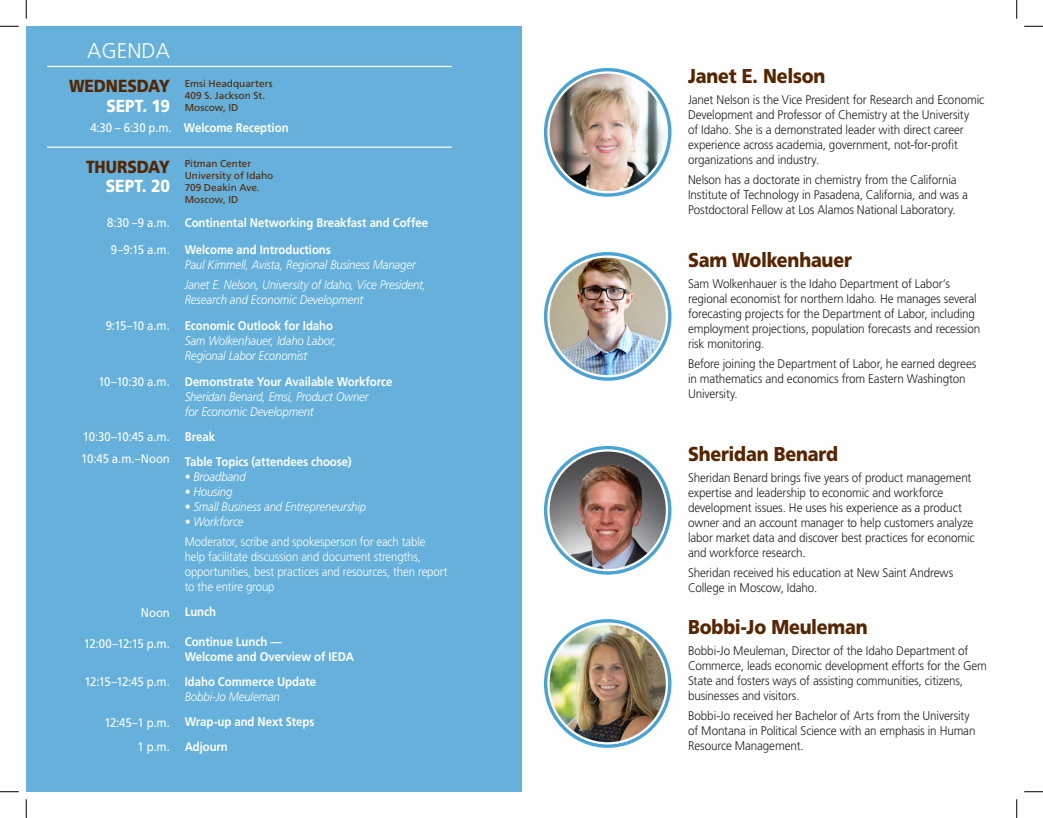
<style>
.page{position:relative;width:1043px;height:818px;background:#fff}
.page>*{position:absolute;margin:0;border:0;box-sizing:border-box;transform-origin:0 0}
.t1{font:300 21.25px "Frutiger LT Std";color:#fff}
.t2{font:900 20px "Frutiger LT Std";letter-spacing:-.01em;color:#572500;scale:.89 1}
.t3{font:900 17.5px/19.2px "Frutiger LT Std";letter-spacing:-.01em;color:#572500;text-align:right;scale:.89 1}
.t4{font:300 12.5px/15px "Frutiger LT Std";letter-spacing:-.01em;color:#231f20;scale:.93 1}
.t5{font:italic 300 12.5px/15px "Frutiger LT Std";letter-spacing:-.01em;color:#fff;scale:.91 1}
.t6{font:700 12.5px/15px "Frutiger LT Std";letter-spacing:-.005em;color:#fff;scale:.91 1}
.t7{font:300 12.5px/15px "Frutiger LT Std";letter-spacing:-.01em;color:#fff;scale:.91 1}
.t8{font:12.5px "Frutiger LT Std";letter-spacing:-.035em;color:#fff;scale:.91 1}
.t9{font:10px/12px "Frutiger LT Std";color:#572500}
.s1{color:#fff}
.s2{font-weight:400}
.s3{font-weight:700;font-style:normal}
.s4{font-weight:300;font-style:italic}
</style>
<div class="page">
<div style="left:544px;top:446px;width:127px;height:128px;border:9px solid #4aa3d5;border-radius:50%"></div>
<img style="left:548px;top:450px;width:119px;height:120px">
<div style="left:547px;top:449px;width:121px;height:122px;border:2px solid #fff;border-radius:50%"></div>
<div style="left:544px;top:619px;width:127px;height:128px;border:9px solid #4aa3d5;border-radius:50%"></div>
<img style="left:548px;top:623px;width:119px;height:120px">
<div style="left:547px;top:622px;width:121px;height:122px;border:2px solid #fff;border-radius:50%"></div>
<div style="left:544px;top:68px;width:127px;height:129px;border:9px solid #4aa3d5;border-radius:50%"></div>
<img style="left:548px;top:72px;width:119px;height:120px">
<div style="left:547px;top:71px;width:121px;height:122px;border:2px solid #fff;border-radius:50%"></div>
<div style="left:544px;top:252px;width:127px;height:129px;border:9px solid #4aa3d5;border-radius:50%"></div>
<img style="left:548px;top:256px;width:119px;height:120px">
<div style="left:547px;top:255px;width:121px;height:122px;border:2px solid #fff;border-radius:50%"></div>
<div style="left:26px;top:26px;width:495px;height:765px;background:#65b1db"></div>
<hr style="left:47px;top:66px;width:404px;height:1px;background:#fff">
<hr style="left:47px;top:146px;width:404px;height:2px;background:#fff">
<svg style="left:0;top:25px;width:19px;height:2px"></svg>
<svg style="left:1024px;top:25px;width:18px;height:2px"></svg>
<svg style="left:0;top:791px;width:19px;height:1px"></svg>
<svg style="left:1024px;top:791px;width:18px;height:1px"></svg>
<svg style="left:25px;top:0;width:2px;height:19px"></svg>
<svg style="left:25px;top:799px;width:2px;height:19px"></svg>
<svg style="left:1016px;top:0;width:1px;height:19px"></svg>
<svg style="left:1016px;top:799px;width:1px;height:19px"></svg>
<p class="t1" style="left:87px;top:38px;width:84px">AGENDA</p>
<p class="t3" style="left:69px;top:76px;width:115px">WEDNESDAY<br><span class="s1">SEPT. 19</span></p>
<p class="t9" style="left:185px;top:77px;width:89px">Emsi Headquarters<br>409 S. Jackson St.<br>Moscow, ID</p>
<p class="t6" style="left:90px;top:120px;width:219px"><span class="s2">4:30 – 6:30 p.m.</span> Welcome Reception</p>
<p class="t3" style="left:86px;top:157px;width:96px">THURSDAY<br><span class="s1">SEPT. 20</span></p>
<p class="t8" style="left:107px;top:216px;width:70px">8:30 –9 a.m.</p>
<p class="t8" style="left:111px;top:242px;width:66px">9–9:15 a.m.</p>
<p class="t8" style="left:106px;top:318px;width:72px">9:15–10 a.m.</p>
<p class="t8" style="left:98px;top:374px;width:80px">10–10:30 a.m.</p>
<p class="t8" style="left:83px;top:429px;width:97px">10:30–10:45 a.m.</p>
<p class="t8" style="left:81px;top:451px;width:99px">10:45 a.m.–Noon</p>
<p class="t8" style="left:141px;top:604px;width:33px">Noon</p>
<p class="t8" style="left:84px;top:636px;width:96px">12:00–12:15 p.m.</p>
<p class="t8" style="left:85px;top:674px;width:95px">12:15–12:45 p.m.</p>
<p class="t8" style="left:105px;top:715px;width:73px">12:45–1 p.m.</p>
<p class="t8" style="left:137px;top:739px;width:37px">1 p.m.</p>
<p class="t9" style="left:185px;top:158px;width:90px">Pitman Center<br>University of Idaho<br>709 Deakin Ave.<br>Moscow, ID</p>
<p class="t6" style="left:185px;top:216px;width:269px">Continental Networking Breakfast and Coffee</p>
<p class="t5" style="left:185px;top:242px;width:255px"><span class="s3">Welcome and Introductions<br></span>Paul Kimmell, Avista, Regional Business Manager</p>
<p class="t5" style="left:185px;top:277px;width:267px">Janet E. Nelson, University of Idaho, Vice President,<br>Research and Economic Development</p>
<p class="t5" style="left:185px;top:318px;width:168px"><span class="s3">Economic Outlook for Idaho<br></span>Sam Wolkenhauer, Idaho Labor,<br>Regional Labor Economist</p>
<p class="t5" style="left:185px;top:374px;width:230px"><span class="s3">Demonstrate Your Available Workforce<br></span>Sheridan Benard, Emsi, Product Owner<br>for Economic Development</p>
<p class="t6" style="left:185px;top:429px;width:35px">Break</p>
<p class="t6" style="left:185px;top:454px;width:185px">Table Topics (attendees choose)</p>
<p class="t5" style="left:185px;top:469px;width:69px">• Broadband</p>
<p class="t5" style="left:185px;top:484px;width:54px">• Housing</p>
<p class="t5" style="left:185px;top:499px;width:201px">• Small Business and Entrepreneurship</p>
<p class="t5" style="left:185px;top:514px;width:66px">• Workforce</p>
<p class="t7" style="left:185px;top:534px;width:290px">Moderator, scribe and spokesperson for each table help facilitate discussion and document strengths, opportunities, best practices and resources, then report to the entire group</p>
<p class="t6" style="left:185px;top:604px;width:36px">Lunch</p>
<p class="t6" style="left:185px;top:634px;width:188px">Continue Lunch —<br>Welcome and Overview of IEDA</p>
<p class="t6" style="left:185px;top:674px;width:146px">Idaho Commerce Update<br><span class="s4">Bobbi-Jo Meuleman</span></p>
<p class="t6" style="left:185px;top:714px;width:144px">Wrap-up and Next Steps</p>
<p class="t6" style="left:185px;top:738px;width:49px">Adjourn</p>
<p class="t2" style="left:688px;top:64px;width:156px">Janet E. Nelson</p>
<p class="t4" style="left:688px;top:92px;width:320px">Janet Nelson is the Vice President for Research and Economic Development and Professor of Chemistry at the University<br>of Idaho. She is a demonstrated leader with direct career experience across academia, government, not-for-profit organizations and industry.</p>
<p class="t4" style="left:688px;top:173px;width:302px">Nelson has a doctorate in chemistry from the California<br>Institute of Technology in Pasadena, California, and was a<br>Postdoctoral Fellow at Los Alamos National Laboratory.</p>
<p class="t2" style="left:688px;top:248px;width:186px">Sam Wolkenhauer</p>
<p class="t4" style="left:688px;top:276px;width:316px">Sam Wolkenhauer is the Idaho Department of Labor’s regional economist for northern Idaho. He manages several forecasting projects for the Department of Labor, including employment projections, population forecasts and recession risk monitoring.</p>
<p class="t4" style="left:688px;top:357px;width:311px">Before joining the Department of Labor, he earned degrees in mathematics and economics from Eastern Washington<br>University.</p>
<p class="t2" style="left:688px;top:442px;width:170px">Sheridan Benard</p>
<p class="t4" style="left:688px;top:470px;width:310px">Sheridan Benard brings five years of product management expertise and leadership to economic and workforce development issues. He uses his experience as a product owner and an account manager to help customers analyze labor market data and discover best practices for economic and workforce research.</p>
<p class="t4" style="left:688px;top:565px;width:286px">Sheridan received his education at New Saint Andrews<br>College in Moscow, Idaho.</p>
<p class="t2" style="left:688px;top:615px;width:203px">Bobbi-Jo Meuleman</p>
<p class="t4" style="left:688px;top:643px;width:323px">Bobbi-Jo Meuleman, Director of the Idaho Department of Commerce, leads economic development efforts for the Gem State and fosters ways of assisting communities, citizens, businesses and visitors.</p>
<p class="t4" style="left:688px;top:708px;width:310px">Bobbi-Jo received her Bachelor of Arts from the University of Montana in Political Science with an emphasis in Human<br>Resource Management.</p>
</div>
